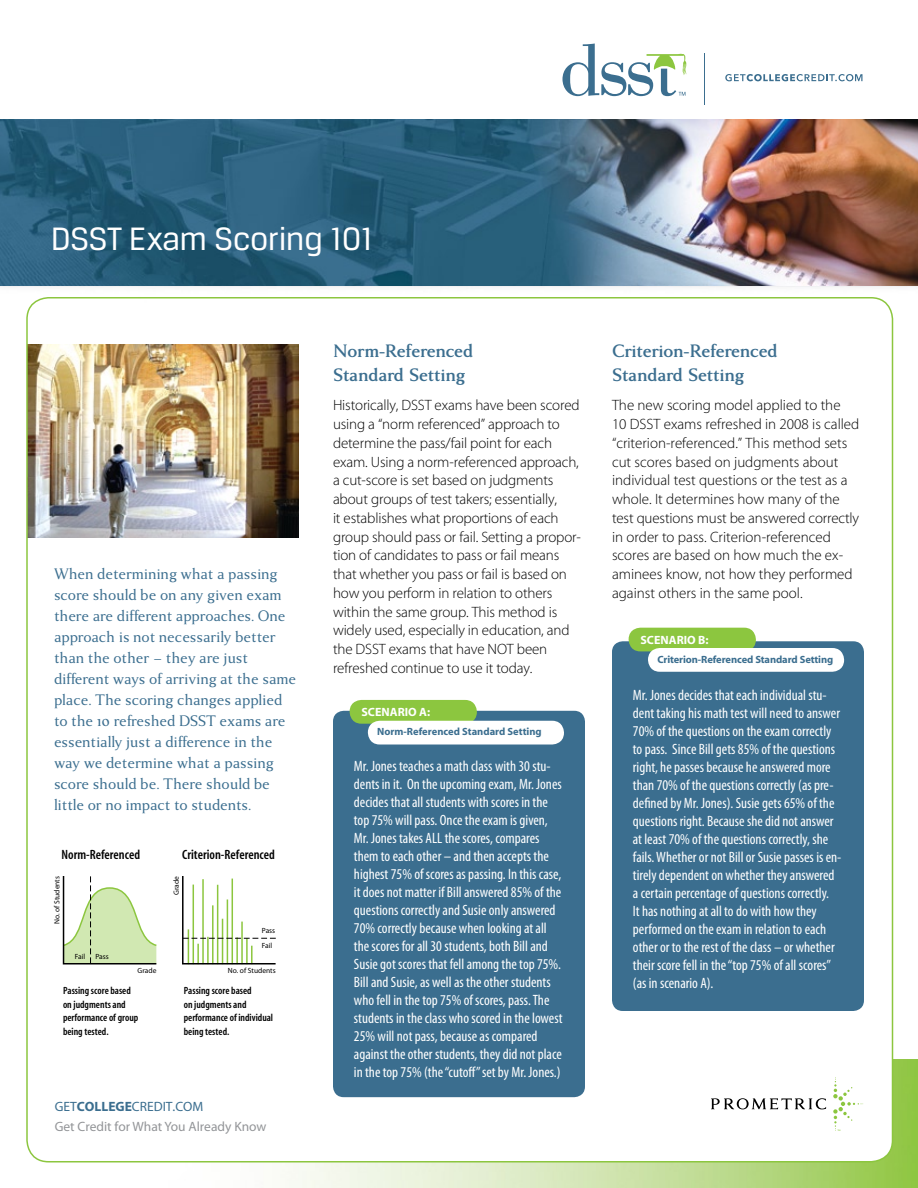
<style>
.page{position:relative;width:918px;height:1188px;background:#fff}
.page>*{position:absolute;margin:0;border:0;box-sizing:border-box;transform-origin:0 0}
.t1{font:34.5px "Breuer Text";color:#fff}
.t2{font:700 19.5px/23.4px "Anziano";letter-spacing:-.01em;color:#3b6e8f}
.t3{font:16.5px/21px "Anziano";letter-spacing:-.01em;color:#3b6e8f}
.t4{font:condensed 15px/18px "Myriad Pro";color:#fff}
.t5{font:300 15px/18.8px "Myriad";letter-spacing:-.01em;color:#000}
.t6{font:13.5px "Myriad Semi Bold Cond";color:#000}
.t7{font:13.5px "Myriad Pro";color:#939598}
.t8{font:13.5px "Myriad";color:#3b6e8f}
.t9{font:700 12px "Myriad";color:#fff}
.t10{font:10.5px/13.5px "Myriad Semi Bold Cond";color:#000}
.t11{font:700 10.5px "Myriad";letter-spacing:-.01em;color:#3b6e8f}
.t12{font:7.5px/15px "Myriad Pro";color:#000}
.s1{font-weight:700}
</style>
<div class="page">
<img style="left:281px;top:1060px;width:637px;height:128px">
<div style="left:27px;top:297px;width:866px;height:865px;background:#fff;border-radius:22px"></div>
<img style="left:0;top:285px;width:918px;height:26px">
<img style="left:0;top:120px;width:918px;height:165px">
<img style="left:29px;top:344px;width:269px;height:194px">
<svg style="left:711px;top:1098px;width:115px;height:11px"></svg>
<svg style="left:833px;top:1077px;width:30px;height:54px"></svg>
<div style="left:333px;top:711px;width:252px;height:386px;background:#3b6e8f;border-radius:11px"></div>
<div style="left:612px;top:641px;width:252px;height:370px;background:#3b6e8f;border-radius:11px"></div>
<div style="left:350px;top:700px;width:127px;height:24px;background:#8cc63f;border-radius:12px"></div>
<div style="left:629px;top:628px;width:127px;height:23px;background:#8cc63f;border-radius:12px"></div>
<div style="left:368px;top:721px;width:196px;height:24px;background:#fff;border-radius:12px"></div>
<div style="left:648px;top:648px;width:196px;height:24px;background:#fff;border-radius:12px"></div>
<svg style="left:62px;top:876px;width:95px;height:89px"></svg>
<svg style="left:182px;top:876px;width:94px;height:89px"></svg>
<svg style="left:725px;top:74px;width:137px;height:7px"></svg>
<hr style="left:704px;top:53px;width:1px;height:51px;background:#3b6e8f">
<svg style="left:562px;top:44px;width:125px;height:52px"></svg>
<h1 class="t1" style="left:51px;top:220px;width:323px">DSST Exam Scoring 101</h1>
<p class="t3" style="left:54px;top:563px;width:244px">When determining what a passing score should be on any given exam there are different approaches. One approach is not necessarily better than the other – they are just different ways of arriving at the same place. The scoring changes applied to the 10 refreshed DSST exams are essentially just a difference in the way we determine what a passing score should be. There should be little or no impact to students.</p>
<p class="t6" style="left:62px;top:848px;width:80px">Norm-Referenced</p>
<p class="t6" style="left:182px;top:848px;width:94px">Criterion-Referenced</p>
<p class="t12" style="left:49px;top:924px;width:49px;rotate:-90deg">No. of Students</p>
<p class="t12" style="left:75px;top:948px;width:12px">Fail</p>
<p class="t12" style="left:96px;top:948px;width:15px">Pass</p>
<p class="t12" style="left:169px;top:895px;width:20px;rotate:-90deg">Grade</p>
<p class="t12" style="left:262px;top:923px;width:15px">Pass<br>Fail</p>
<p class="t12" style="left:138px;top:963px;width:20px">Grade</p>
<p class="t12" style="left:228px;top:963px;width:49px">No. of Students</p>
<p class="t10" style="left:63px;top:984px;width:77px">Passing score based on judgments and performance of group being tested.</p>
<p class="t10" style="left:184px;top:984px;width:91px">Passing score based<br>on judgments and performance of individual being tested.</p>
<p class="t8" style="left:55px;top:1100px;width:150px">GET<span class="s1">COLLEGE</span>CREDIT.COM</p>
<p class="t7" style="left:55px;top:1118px;width:213px">Get Credit for What You Already Know</p>
<h2 class="t2" style="left:333px;top:340px;width:142px">Norm-Referenced<br>Standard Setting</h2>
<p class="t5" style="left:333px;top:397px;width:250px">Historically, DSST exams have been scored using a “norm referenced” approach to determine the pass/fail point for each exam. Using a norm-referenced approach, a cut-score is set based on judgments about groups of test takers; essentially,<br>it establishes what proportions of each group should pass or fail. Setting a propor&shy;tion of candidates to pass or fail means that whether you pass or fail is based on how you perform in relation to others within the same group. This method is widely used, especially in education, and the DSST exams that have NOT been refreshed continue to use it today.</p>
<p class="t9" style="left:362px;top:705px;width:70px">SCENARIO A:</p>
<p class="t11" style="left:377px;top:726px;width:166px">Norm-Referenced Standard Setting</p>
<p class="t4" style="left:354px;top:757px;width:210px">Mr. Jones teaches a math class with 30 stu&shy;dents in it. On the upcoming exam, Mr. Jones decides that all students with scores in the top 75% will pass. Once the exam is given, Mr. Jones takes ALL the scores, compares them to each other – and then accepts the highest 75% of scores as passing. In this case, it does not matter if Bill answered 85% of the questions correctly and Susie only answered 70% correctly because when looking at all the scores for all 30 students, both Bill and Susie got scores that fell among the top 75%.<br>Bill and Susie, as well as the other students who fell in the top 75% of scores, pass. The students in the class who scored in the lowest 25% will not pass, because as compared against the other students, they did not place in the top 75% (the “cutoff” set by Mr. Jones.)</p>
<h2 class="t2" style="left:612px;top:340px;width:167px">Criterion-Referenced<br>Standard Setting</h2>
<p class="t5" style="left:612px;top:397px;width:249px">The new scoring model applied to the<br>10 DSST exams refreshed in 2008 is called “criterion-referenced.” This method sets cut scores based on judgments about individual test questions or the test as a whole. It determines how many of the test questions must be answered correctly in order to pass. Criterion-referenced scores are based on how much the ex&shy;aminees know, not how they performed against others in the same pool.</p>
<p class="t9" style="left:640px;top:633px;width:70px">SCENARIO B:</p>
<p class="t11" style="left:657px;top:654px;width:177px">Criterion-Referenced Standard Setting</p>
<p class="t4" style="left:633px;top:686px;width:210px">Mr. Jones decides that each individual stu&shy;dent taking his math test will need to answer 70% of the questions on the exam correctly to pass. Since Bill gets 85% of the questions right, he passes because he answered more than 70% of the questions correctly (as pre&shy;defined by Mr. Jones). Susie gets 65% of the questions right. Because she did not answer at least 70% of the questions correctly, she fails. Whether or not Bill or Susie passes is en&shy;tirely dependent on whether they answered a certain percentage of questions correctly.<br>It has nothing at all to do with how they performed on the exam in relation to each other or to the rest of the class – or whether their score fell in the “top 75% of all scores” (as in scenario A).</p>
</div>
